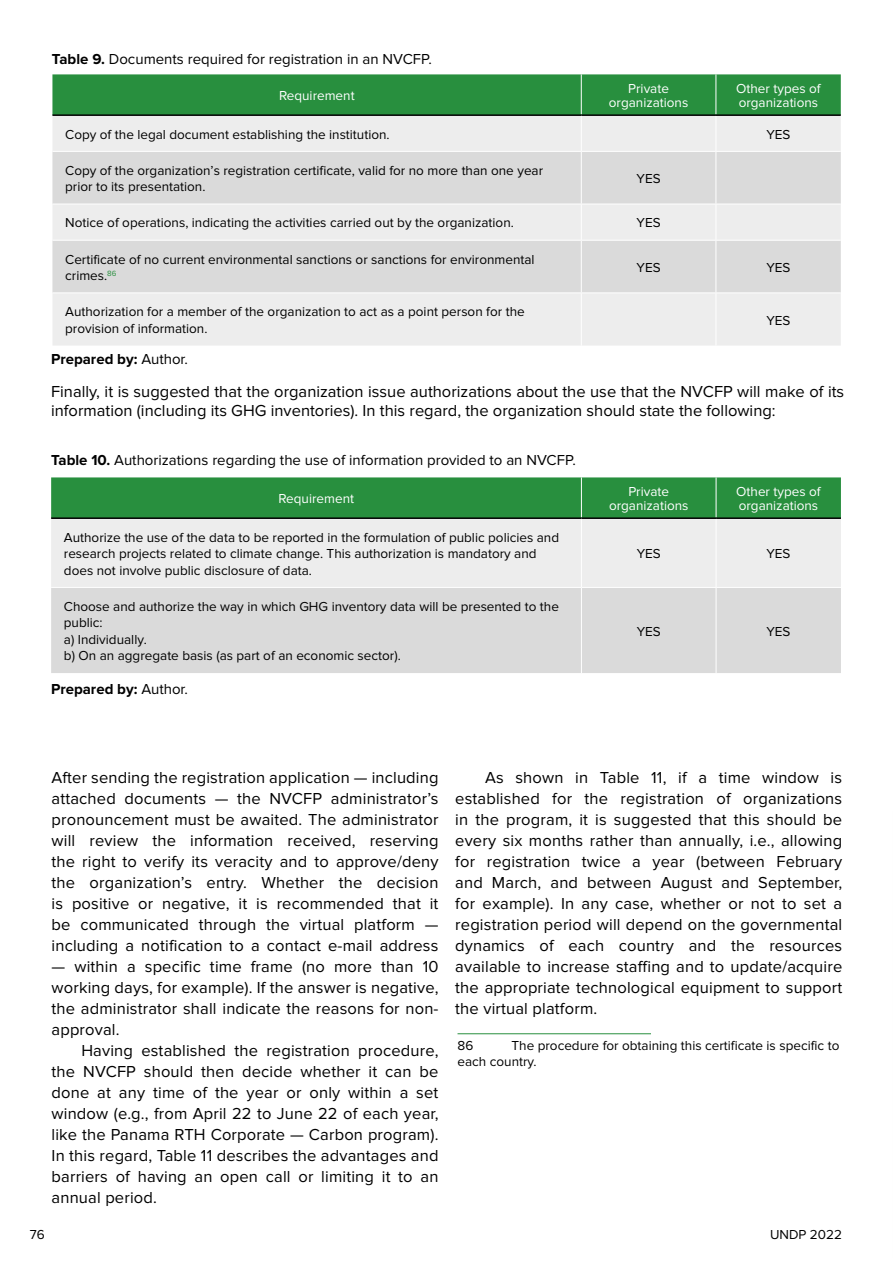
<style>
.page{position:relative;width:893px;height:1263px;background:#fff}
.page>*{position:absolute;margin:0;border:0;box-sizing:border-box;transform-origin:0 0}
.t1{font:16.5px/21px "Proxima Nova";letter-spacing:.01em;color:#000;text-align:justify}
.t2{font:15px "Proxima Nova";color:#000}
.t3{font:700 15px "Proxima Nova";color:#000}
.t4{font:13.5px/16.5px "Proxima Nova";color:#000}
.t5{font:13.5px/13.5px "Proxima Nova";color:#fff;text-align:center}
.s1{font-weight:700}
.s2{font-weight:400}
</style>
<div class="page">
<div style="left:52px;top:74px;width:789px;height:40px;background:#288f3e"></div>
<div style="left:53px;top:116px;width:788px;height:230px;background:#ededed"></div>
<svg style="left:52px;top:152px;width:789px;height:140px;background:#dfdfdf"></svg>
<hr style="left:581px;top:74px;width:1px;height:40px;background:#fff">
<hr style="left:716px;top:74px;width:1px;height:40px;background:#fff">
<hr style="left:581px;top:116px;width:1px;height:35px;background:#fff">
<hr style="left:716px;top:116px;width:1px;height:35px;background:#fff">
<hr style="left:52px;top:151px;width:529px;height:1px;background:#fff">
<hr style="left:581px;top:151px;width:135px;height:1px;background:#fff">
<hr style="left:581px;top:152px;width:1px;height:52px;background:#fff">
<hr style="left:716px;top:151px;width:125px;height:1px;background:#fff">
<hr style="left:716px;top:152px;width:1px;height:52px;background:#fff">
<hr style="left:52px;top:204px;width:529px;height:1px;background:#fff">
<hr style="left:581px;top:204px;width:135px;height:1px;background:#fff">
<hr style="left:581px;top:204px;width:1px;height:36px;background:#fff">
<hr style="left:716px;top:204px;width:125px;height:1px;background:#fff">
<hr style="left:716px;top:204px;width:1px;height:36px;background:#fff">
<hr style="left:52px;top:240px;width:529px;height:1px;background:#fff">
<hr style="left:581px;top:240px;width:135px;height:1px;background:#fff">
<hr style="left:581px;top:241px;width:1px;height:51px;background:#fff">
<hr style="left:716px;top:240px;width:125px;height:1px;background:#fff">
<hr style="left:716px;top:241px;width:1px;height:51px;background:#fff">
<hr style="left:52px;top:292px;width:529px;height:1px;background:#fff">
<hr style="left:581px;top:292px;width:135px;height:1px;background:#fff">
<hr style="left:581px;top:293px;width:1px;height:53px;background:#fff">
<hr style="left:716px;top:292px;width:125px;height:1px;background:#fff">
<hr style="left:716px;top:293px;width:1px;height:53px;background:#fff">
<hr style="left:52px;top:114px;width:529px;height:2px;background:#000">
<hr style="left:581px;top:114px;width:135px;height:2px;background:#000">
<hr style="left:716px;top:114px;width:125px;height:2px;background:#000">
<div style="left:51px;top:477px;width:790px;height:40px;background:#288f3e"></div>
<div style="left:51px;top:519px;width:790px;height:68px;background:#ededed"></div>
<div style="left:51px;top:588px;width:790px;height:85px;background:#dadada"></div>
<hr style="left:581px;top:477px;width:1px;height:40px;background:#fff">
<hr style="left:716px;top:477px;width:1px;height:40px;background:#fff">
<hr style="left:581px;top:519px;width:1px;height:68px;background:#fff">
<hr style="left:716px;top:519px;width:1px;height:68px;background:#fff">
<hr style="left:581px;top:588px;width:1px;height:85px;background:#fff">
<hr style="left:716px;top:588px;width:1px;height:85px;background:#fff">
<hr style="left:51px;top:517px;width:530px;height:2px;background:#000">
<hr style="left:581px;top:517px;width:135px;height:2px;background:#000">
<hr style="left:716px;top:517px;width:125px;height:2px;background:#000">
<hr style="left:457px;top:1033px;width:194px;height:1px;background:#288f3e">
<p class="t2" style="left:52px;top:50px;width:382px"><span class="s1">Table 9.</span> Documents required for registration in an NVCFP.</p>
<p class="t5" style="left:279px;top:89px;width:77px">Requirement</p>
<p class="t5" style="left:609px;top:82px;width:81px">Private organizations</p>
<p class="t5" style="left:736px;top:82px;width:86px;text-align:left">Other types of organizations</p>
<p class="t4" style="left:65px;top:126px;width:326px">Copy of the legal document establishing the institution.</p>
<p class="t4" style="left:766px;top:126px;width:26px">YES</p>
<p class="t4" style="left:65px;top:162px;width:479px">Copy of the organization’s registration certificate, valid for no more than one year prior to its presentation.</p>
<p class="t4" style="left:637px;top:170px;width:26px">YES</p>
<p class="t4" style="left:65px;top:215px;width:450px">Notice of operations, indicating the activities carried out by the organization.</p>
<p class="t4" style="left:637px;top:215px;width:26px">YES</p>
<p class="t4" style="left:65px;top:251px;width:471px">Certificate of no current environmental sanctions or sanctions for environmental crimes.<sup>86</sup></p>
<p class="t4" style="left:637px;top:259px;width:26px">YES</p>
<p class="t4" style="left:766px;top:259px;width:26px">YES</p>
<p class="t4" style="left:65px;top:304px;width:461px">Authorization for a member of the organization to act as a point person for the provision of information.</p>
<p class="t4" style="left:766px;top:312px;width:26px">YES</p>
<p class="t3" style="left:51px;top:350px;width:138px">Prepared by: <span class="s2">Author.</span></p>
<p class="t1" style="left:51px;top:382px;width:794px;line-height:19.5px">Finally, it is suggested that the organization issue authorizations about the use that the NVCFP will make of its information (including its GHG inventories). In this regard, the organization should state the following:</p>
<p class="t2" style="left:51px;top:451px;width:526px"><span class="s1">Table 10.</span> Authorizations regarding the use of information provided to an NVCFP.</p>
<p class="t5" style="left:278px;top:492px;width:77px">Requirement</p>
<p class="t5" style="left:609px;top:485px;width:81px">Private organizations</p>
<p class="t5" style="left:736px;top:485px;width:86px;text-align:left">Other types of organizations</p>
<p class="t4" style="left:64px;top:529px;width:497px">Authorize the use of the data to be reported in the formulation of public policies and research projects related to climate change. This authorization is mandatory and does not involve public disclosure of data.</p>
<p class="t4" style="left:637px;top:546px;width:26px">YES</p>
<p class="t4" style="left:766px;top:546px;width:26px">YES</p>
<p class="t4" style="left:64px;top:598px;width:497px">Choose and authorize the way in which GHG inventory data will be presented to the public:<br>a) Individually.<br>b) On an aggregate basis (as part of an economic sector).</p>
<p class="t3" style="left:51px;top:681px;width:138px">Prepared by: <span class="s2">Author.</span></p>
<p class="t4" style="left:637px;top:623px;width:26px">YES</p>
<p class="t4" style="left:766px;top:623px;width:26px">YES</p>
<p class="t1" style="left:52px;top:767px;width:388px">After sending the registration application — including attached documents — the NVCFP administrator’s pronouncement must be awaited. The administrator will review the information received, reserving the right to verify its veracity and to approve/deny the organization’s entry. Whether the decision is positive or negative, it is recommended that it be communicated through the virtual platform — including a notification to a contact e-mail address</p>
<p class="t1" style="left:52px;top:956px;width:388px">— within a specific time frame (no more than 10 working days, for example). If the answer is negative, the administrator shall indicate the reasons for non&shy;approval.</p>
<p class="t1" style="left:52px;top:1040px;width:388px;text-indent:30px">Having established the registration procedure, the NVCFP should then decide whether it can be done at any time of the year or only within a set window (e.g., from April 22 to June 22 of each year, like the Panama RTH Corporate — Carbon program).<br>In this regard, Table 11 describes the advantages and barriers of having an open call or limiting it to an annual period.</p>
<p class="t1" style="left:455px;top:767px;width:388px;text-indent:30px">As shown in Table 11, if a time window is established for the registration of organizations in the program, it is suggested that this should be every six months rather than annually, i.e., allowing for registration twice a year (between February and March, and between August and September, for example). In any case, whether or not to set a registration period will depend on the governmental dynamics of each country and the resources available to increase staffing and to update/acquire the appropriate technological equipment to support the virtual platform.</p>
<p class="t4" style="left:457px;top:1037px;width:17px">86</p>
<p class="t4" style="left:457px;top:1037px;width:383px;text-indent:54px">The procedure for obtaining this certificate is specific to each country.</p>
<p class="t4" style="left:30px;top:1226px;width:16px">76</p>
<p class="t4" style="left:770px;top:1226px;width:73px">UNDP 2022</p>
</div>
